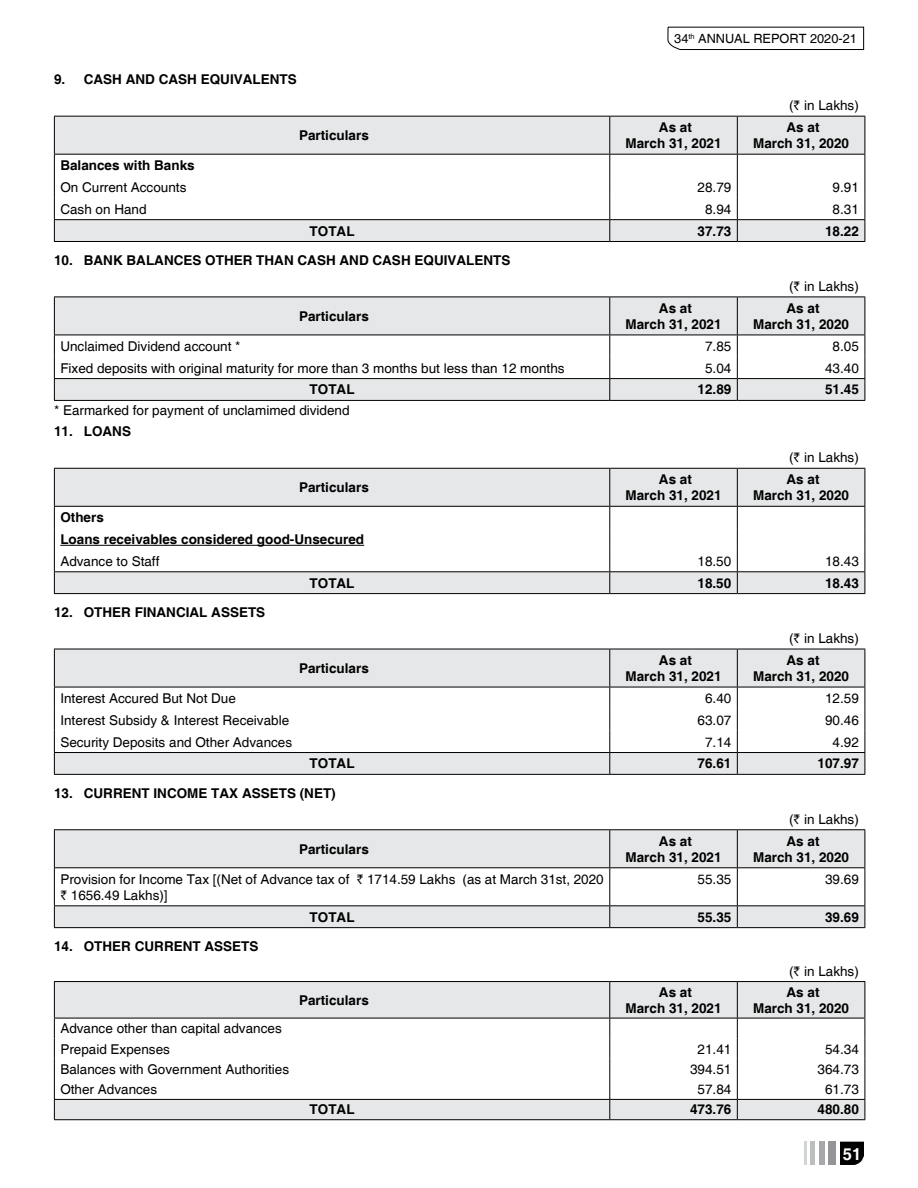
<style>
.page{position:relative;width:918px;height:1188px;background:#fff}
.page>*{position:absolute;margin:0;border:0;box-sizing:border-box;transform-origin:0 0}
.t1{font:700 16.5px "Helvetica";color:#fff}
.t2{font:13.5px/16.2px "Helvetica";color:#000}
.t3{font:700 13.5px/16.2px "Helvetica";color:#000;text-align:center}
.t4{font:12.75px "Helvetica";color:#000}
.s1{font-family:"Rupee"}
</style>
<div class="page">
<div style="left:828px;top:1142px;width:8px;height:23px;background:#949499"></div>
<div style="left:819px;top:1142px;width:6px;height:23px;background:#a6a8ab"></div>
<hr style="left:811px;top:1142px;width:4px;height:23px;background:#bdbfbf">
<hr style="left:804px;top:1142px;width:3px;height:23px;background:#d1d4d4">
<svg style="left:840px;top:1142px;width:24px;height:23px"></svg>
<svg style="left:667px;top:26px;width:197px;height:24px"></svg>
<svg style="left:54px;top:116px;width:812px;height:125px"></svg>
<hr style="left:54px;top:241px;width:556px;height:1px;background:#000">
<hr style="left:610px;top:241px;width:127px;height:1px;background:#000">
<hr style="left:737px;top:241px;width:128px;height:1px;background:#000">
<svg style="left:54px;top:297px;width:812px;height:103px"></svg>
<hr style="left:54px;top:400px;width:556px;height:1px;background:#000">
<hr style="left:610px;top:400px;width:127px;height:1px;background:#000">
<hr style="left:737px;top:400px;width:128px;height:1px;background:#000">
<svg style="left:54px;top:468px;width:812px;height:126px"></svg>
<hr style="left:54px;top:593px;width:556px;height:1px;background:#000">
<hr style="left:610px;top:593px;width:127px;height:1px;background:#000">
<hr style="left:737px;top:593px;width:128px;height:1px;background:#000">
<hr style="left:60px;top:545px;width:304px;height:1px;background:#000">
<svg style="left:54px;top:649px;width:812px;height:125px"></svg>
<hr style="left:54px;top:774px;width:556px;height:1px;background:#000">
<hr style="left:610px;top:774px;width:127px;height:1px;background:#000">
<hr style="left:737px;top:774px;width:128px;height:1px;background:#000">
<div style="left:55px;top:830px;width:810px;height:37px;background:#e6e7e8"></div>
<hr style="left:609px;top:830px;width:1px;height:37px;background:#000">
<hr style="left:737px;top:830px;width:1px;height:37px;background:#000">
<hr style="left:54px;top:867px;width:556px;height:1px;background:#000">
<hr style="left:610px;top:867px;width:127px;height:1px;background:#000">
<hr style="left:609px;top:868px;width:1px;height:37px;background:#000">
<hr style="left:737px;top:867px;width:128px;height:1px;background:#000">
<hr style="left:737px;top:868px;width:1px;height:37px;background:#000">
<hr style="left:54px;top:868px;width:1px;height:37px;background:#000">
<hr style="left:865px;top:868px;width:1px;height:37px;background:#000">
<hr style="left:54px;top:829px;width:556px;height:1px;background:#000">
<hr style="left:54px;top:830px;width:1px;height:37px;background:#000">
<hr style="left:610px;top:829px;width:127px;height:1px;background:#000">
<hr style="left:737px;top:829px;width:128px;height:1px;background:#000">
<hr style="left:865px;top:830px;width:1px;height:37px;background:#000">
<hr style="left:54px;top:905px;width:556px;height:1px;background:#000">
<hr style="left:610px;top:905px;width:127px;height:1px;background:#000">
<hr style="left:737px;top:905px;width:128px;height:1px;background:#000">
<div style="left:54px;top:906px;width:812px;height:22px;background:#e6e7e8"></div>
<hr style="left:54px;top:927px;width:556px;height:1px;background:#000">
<hr style="left:610px;top:927px;width:127px;height:1px;background:#000">
<hr style="left:737px;top:927px;width:128px;height:1px;background:#000">
<hr style="left:54px;top:981px;width:556px;height:1px;background:#000">
<hr style="left:610px;top:981px;width:127px;height:1px;background:#000">
<hr style="left:737px;top:981px;width:128px;height:1px;background:#000">
<svg style="left:54px;top:982px;width:812px;height:138px"></svg>
<hr style="left:54px;top:1119px;width:556px;height:1px;background:#000">
<hr style="left:610px;top:1119px;width:127px;height:1px;background:#000">
<hr style="left:737px;top:1119px;width:128px;height:1px;background:#000">
<p class="t3" style="left:54px;top:72px;width:244px">9. CASH AND CASH EQUIVALENTS</p>
<p class="t4" style="left:674px;top:31px;width:184px">34<sup>th</sup> Annual Report 2020-21</p>
<p class="t2" style="left:789px;top:98px;width:71px">(<span class="s1">`</span> in Lakhs)</p>
<p class="t3" style="left:299px;top:128px;width:71px">Particulars</p>
<p class="t3" style="left:626px;top:120px;width:98px">As at<br>March 31, 2021</p>
<p class="t3" style="left:753px;top:120px;width:98px">As at<br>March 31, 2020</p>
<p class="t3" style="left:60px;top:158px;width:136px">Balances with Banks</p>
<p class="t2" style="left:60px;top:180px;width:128px">On Current Accounts</p>
<p class="t2" style="left:698px;top:180px;width:35px">28.79</p>
<p class="t2" style="left:833px;top:180px;width:28px">9.91</p>
<p class="t2" style="left:60px;top:201px;width:88px">Cash on Hand</p>
<p class="t2" style="left:705px;top:201px;width:28px">8.94</p>
<p class="t2" style="left:833px;top:201px;width:28px">8.31</p>
<p class="t3" style="left:310px;top:223px;width:46px">TOTAL</p>
<p class="t3" style="left:698px;top:223px;width:35px">37.73</p>
<p class="t3" style="left:825px;top:223px;width:35px">18.22</p>
<p class="t3" style="left:54px;top:253px;width:458px">10. BANK BALANCES OTHER THAN CASH AND CASH EQUIVALENTS</p>
<p class="t2" style="left:789px;top:279px;width:71px">(<span class="s1">`</span> in Lakhs)</p>
<p class="t3" style="left:299px;top:309px;width:71px">Particulars</p>
<p class="t3" style="left:626px;top:301px;width:98px">As at<br>March 31, 2021</p>
<p class="t3" style="left:753px;top:301px;width:98px">As at<br>March 31, 2020</p>
<p class="t2" style="left:60px;top:338px;width:182px">Unclaimed Dividend account *</p>
<p class="t2" style="left:705px;top:338px;width:28px">7.85</p>
<p class="t2" style="left:833px;top:338px;width:28px">8.05</p>
<p class="t2" style="left:60px;top:360px;width:506px">Fixed deposits with original maturity for more than 3 months but less than 12 months</p>
<p class="t2" style="left:705px;top:360px;width:28px">5.04</p>
<p class="t2" style="left:825px;top:360px;width:35px">43.40</p>
<p class="t3" style="left:310px;top:382px;width:46px">TOTAL</p>
<p class="t3" style="left:698px;top:382px;width:35px">12.89</p>
<p class="t3" style="left:825px;top:382px;width:35px">51.45</p>
<p class="t2" style="left:54px;top:403px;width:297px">* Earmarked for payment of unclamimed dividend</p>
<p class="t3" style="left:54px;top:424px;width:79px">11. LOANS</p>
<p class="t2" style="left:789px;top:450px;width:71px">(<span class="s1">`</span> in Lakhs)</p>
<p class="t3" style="left:299px;top:480px;width:71px">Particulars</p>
<p class="t3" style="left:626px;top:472px;width:98px">As at<br>March 31, 2021</p>
<p class="t3" style="left:753px;top:472px;width:98px">As at<br>March 31, 2020</p>
<p class="t3" style="left:60px;top:507px;width:305px;line-height:21.8px;text-align:left">Others<br>Loans receivables considered good-Unsecured</p>
<p class="t2" style="left:60px;top:553px;width:101px">Advance to Staff</p>
<p class="t2" style="left:698px;top:553px;width:35px">18.50</p>
<p class="t2" style="left:825px;top:553px;width:35px">18.43</p>
<p class="t3" style="left:310px;top:575px;width:46px">TOTAL</p>
<p class="t3" style="left:698px;top:575px;width:35px">18.50</p>
<p class="t3" style="left:825px;top:575px;width:35px">18.43</p>
<p class="t3" style="left:54px;top:605px;width:213px">12. OTHER FINANCIAL ASSETS</p>
<p class="t2" style="left:789px;top:631px;width:71px">(<span class="s1">`</span> in Lakhs)</p>
<p class="t3" style="left:299px;top:661px;width:71px">Particulars</p>
<p class="t3" style="left:626px;top:653px;width:98px">As at<br>March 31, 2021</p>
<p class="t3" style="left:753px;top:653px;width:98px">As at<br>March 31, 2020</p>
<p class="t2" style="left:60px;top:691px;width:177px">Interest Accured But Not Due</p>
<p class="t2" style="left:705px;top:691px;width:28px">6.40</p>
<p class="t2" style="left:825px;top:691px;width:35px">12.59</p>
<p class="t2" style="left:60px;top:712px;width:230px">Interest Subsidy &amp; Interest Receivable</p>
<p class="t2" style="left:698px;top:712px;width:35px">63.07</p>
<p class="t2" style="left:825px;top:712px;width:35px">90.46</p>
<p class="t2" style="left:60px;top:734px;width:233px">Security Deposits and Other Advances</p>
<p class="t2" style="left:705px;top:734px;width:28px">7.14</p>
<p class="t2" style="left:833px;top:734px;width:28px">4.92</p>
<p class="t3" style="left:310px;top:756px;width:46px">TOTAL</p>
<p class="t3" style="left:698px;top:756px;width:35px">76.61</p>
<p class="t3" style="left:818px;top:756px;width:43px">107.97</p>
<p class="t3" style="left:54px;top:786px;width:283px">13. CURRENT INCOME TAX ASSETS (NET)</p>
<p class="t2" style="left:789px;top:811px;width:71px">(<span class="s1">`</span> in Lakhs)</p>
<p class="t3" style="left:299px;top:842px;width:71px">Particulars</p>
<p class="t3" style="left:626px;top:833px;width:98px">As at<br>March 31, 2021</p>
<p class="t3" style="left:753px;top:833px;width:98px">As at<br>March 31, 2020</p>
<p class="t2" style="left:60px;top:871px;width:545px">Provision for Income Tax [(Net of Advance tax of <span class="s1">`</span> 1714.59 Lakhs (as at March 31st, 2020 <span class="s1">`</span> 1656.49 Lakhs)]</p>
<p class="t2" style="left:698px;top:871px;width:35px">55.35</p>
<p class="t2" style="left:825px;top:871px;width:35px">39.69</p>
<p class="t3" style="left:310px;top:909px;width:46px">TOTAL</p>
<p class="t3" style="left:698px;top:909px;width:35px">55.35</p>
<p class="t3" style="left:825px;top:909px;width:35px">39.69</p>
<p class="t3" style="left:54px;top:939px;width:206px">14. OTHER CURRENT ASSETS</p>
<p class="t2" style="left:789px;top:964px;width:71px">(<span class="s1">`</span> in Lakhs)</p>
<p class="t3" style="left:299px;top:993px;width:71px">Particulars</p>
<p class="t3" style="left:626px;top:984px;width:98px">As at<br>March 31, 2021</p>
<p class="t3" style="left:753px;top:984px;width:98px">As at<br>March 31, 2020</p>
<p class="t2" style="left:60px;top:1019px;width:223px;line-height:20.4px">Advance other than capital advances<br>Prepaid Expenses</p>
<p class="t2" style="left:698px;top:1041px;width:35px">21.41</p>
<p class="t2" style="left:825px;top:1041px;width:35px">54.34</p>
<p class="t2" style="left:60px;top:1061px;width:230px">Balances with Government Authorities</p>
<p class="t2" style="left:690px;top:1061px;width:43px">394.51</p>
<p class="t2" style="left:818px;top:1061px;width:43px">364.73</p>
<p class="t2" style="left:60px;top:1082px;width:98px">Other Advances</p>
<p class="t2" style="left:698px;top:1082px;width:35px">57.84</p>
<p class="t2" style="left:825px;top:1082px;width:35px">61.73</p>
<p class="t3" style="left:310px;top:1102px;width:46px">TOTAL</p>
<p class="t3" style="left:690px;top:1102px;width:43px">473.76</p>
<p class="t3" style="left:818px;top:1102px;width:43px">480.80</p>
<p class="t1" style="left:843px;top:1144px;width:20px">51</p>
</div>
